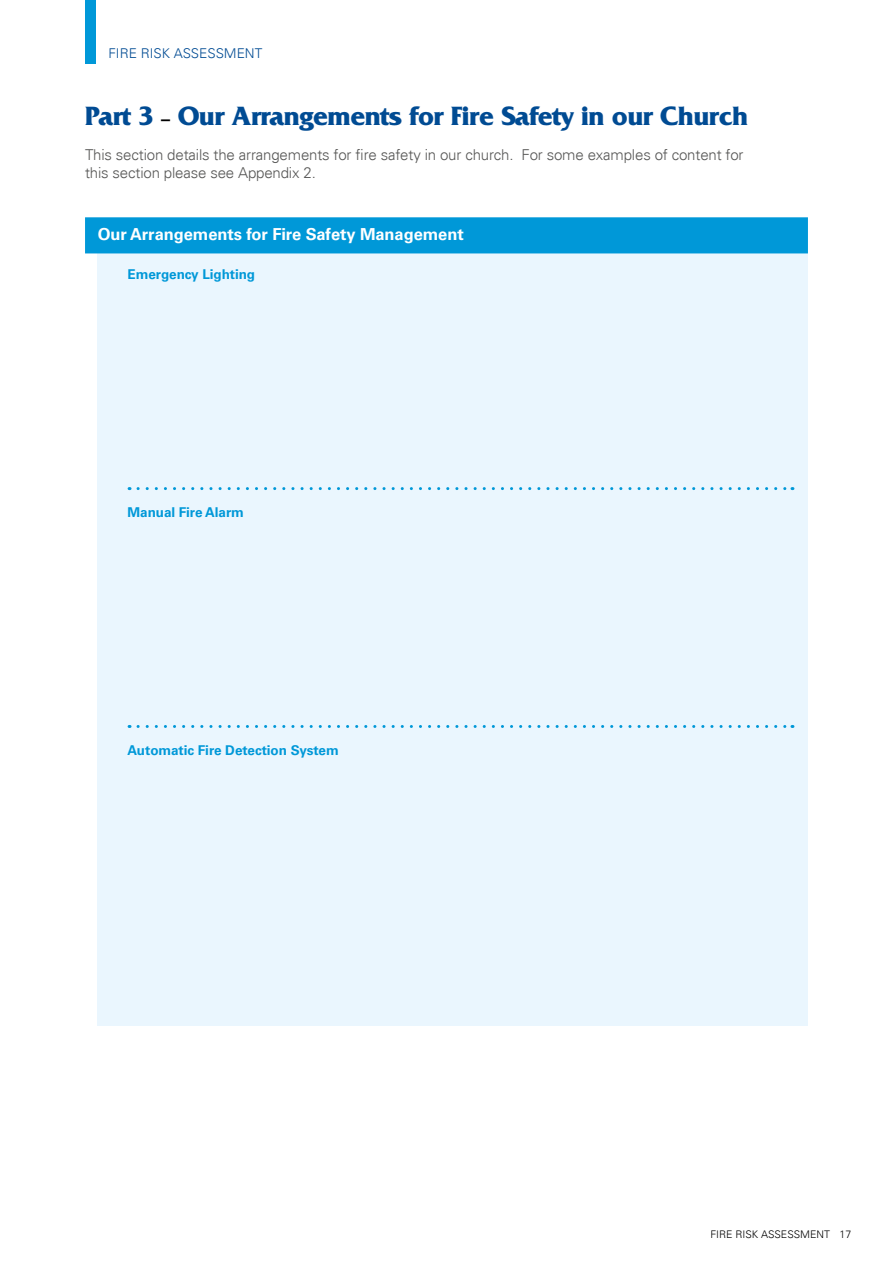
<style>
.page{position:relative;width:893px;height:1263px;background:#fff}
.page>*{position:absolute;margin:0;border:0;box-sizing:border-box;transform-origin:0 0}
.t1{font:700 27.75px "Friz Quadrata Std";letter-spacing:-.02em;color:#004b93}
.t2{font:700 16.5px "Univers";letter-spacing:-.005em;color:#fff}
.t3{font:300 15px/18px "Univers";letter-spacing:-.01em;color:#575756}
.t4{font:700 13.5px "Univers";letter-spacing:-.005em;color:#0098d8}
.t5{font:300 13.5px "Univers";color:#004b93}
.t6{font:300 10.5px "Univers";color:#000}
.s1{font-family:"Univers";font-size:18px;color:#000}
</style>
<div class="page">
<div style="left:85px;top:0;width:10px;height:64px;background:#0098d8"></div>
<div style="left:97px;top:221px;width:711px;height:805px;background:#eaf6fe"></div>
<svg style="left:138px;top:725px;width:655px;height:3px"></svg>
<svg style="left:138px;top:487px;width:655px;height:3px"></svg>
<div style="left:85px;top:217px;width:723px;height:36px;background:#0098d8"></div>
<p class="t5" style="left:108px;top:45px;width:155px">FIRE RISK ASSESSMENT</p>
<h2 class="t1" style="left:85px;top:101px;width:665px">Part 3 <span class="s1">–</span> Our Arrangements for Fire Safety in our Church</h2>
<p class="t3" style="left:85px;top:146px;width:660px">This section details the arrangements for fire safety in our church. For some examples of content for this section please see Appendix 2.</p>
<p class="t2" style="left:98px;top:224px;width:367px">Our Arrangements for Fire Safety Management</p>
<p class="t4" style="left:128px;top:267px;width:129px">Emergency Lighting</p>
<p class="t4" style="left:128px;top:504px;width:118px">Manual Fire Alarm</p>
<p class="t4" style="left:128px;top:742px;width:213px">Automatic Fire Detection System</p>
<p class="t6" style="left:710px;top:1227px;width:142px">FIRE RISK ASSESSMENT 17</p>
</div>
